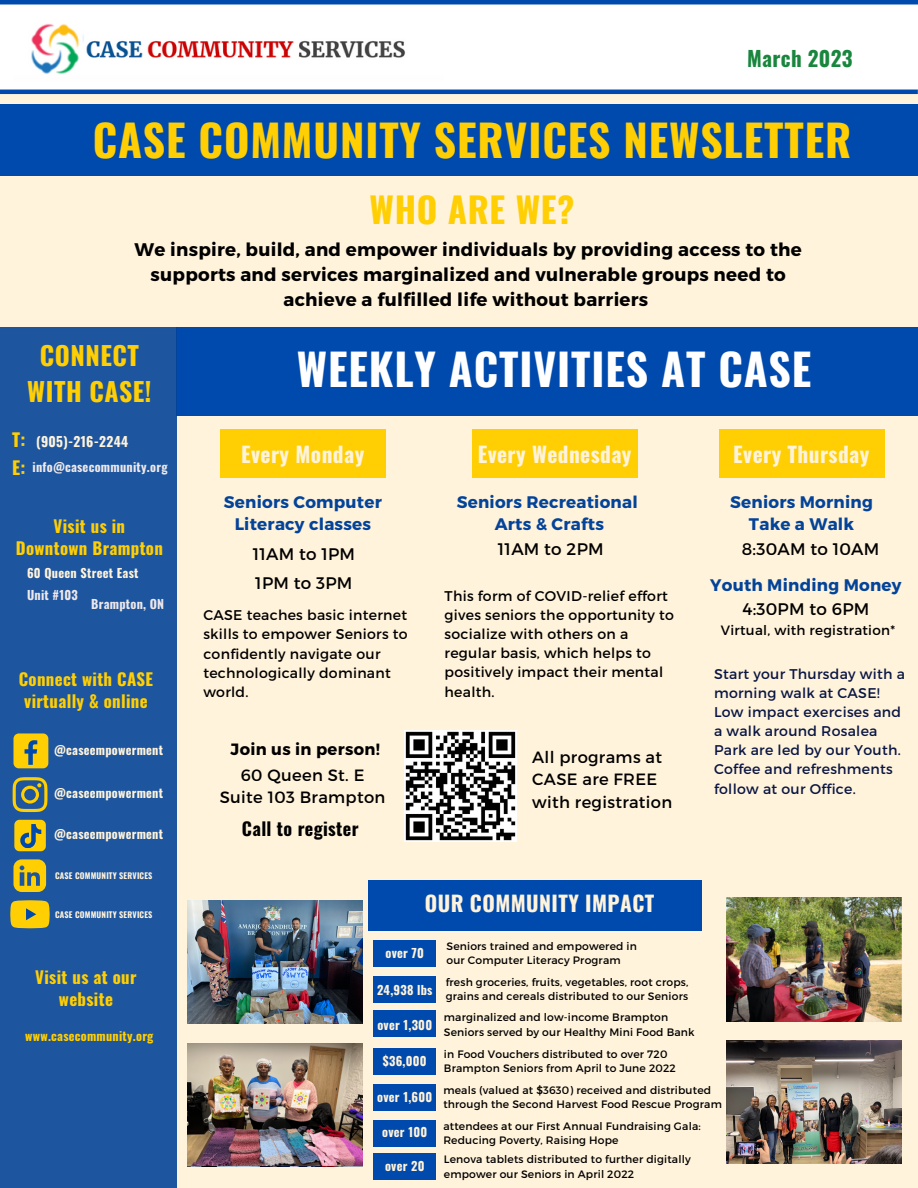
<style>
.page{position:relative;width:918px;height:1188px;background:#fff3db}
.page>*{position:absolute;margin:0;border:0;box-sizing:border-box;transform-origin:0 0}
.t1{font:700 43.65px "Oswald";letter-spacing:.02em;color:#ffcf03}
.t2{font:700 43.65px "Oswald";letter-spacing:.02em;color:#fff}
.t3{font:700 35.1px "Oswald";letter-spacing:.02em;color:#ffcf03}
.t4{font:700 25.8px "Oswald";letter-spacing:.02em;color:#ffcf03}
.t5{font:700 21.3px "Oswald";letter-spacing:.02em;color:#fff3db}
.t6{font:700 21px "Oswald";letter-spacing:.015em;color:#19863e}
.t7{font:700 18.3px/24.8px "Montserrat";letter-spacing:.015em;color:#000;text-align:center}
.t8{font:700 18px "Oswald";letter-spacing:.02em;color:#000}
.t9{font:700 18px "Oswald";color:#ffcf03}
.t10{font:700 16.8px/22.5px "Montserrat";letter-spacing:.015em;color:#034399;text-align:center}
.t11{font:700 16.8px "Oswald";letter-spacing:.02em;color:#ffcf03}
.t12{font:16.8px "Montserrat";letter-spacing:.015em;color:#000}
.t13{font:16.35px/22.5px "Montserrat";letter-spacing:.02em;color:#000}
.t14{font:700 16.35px "Montserrat";letter-spacing:.02em;color:#000}
.t15{font:14.1px/19.2px "Montserrat";letter-spacing:.02em;color:#000}
.t16{font:14.1px/19.2px "Montserrat";letter-spacing:.02em;color:#0a1644}
.t17{font:13.5px "Montserrat";letter-spacing:.02em;color:#000}
.t18{font:700 13.5px "Oswald";letter-spacing:.02em;color:#fff3db}
.t19{font:700 12.3px "Oswald";letter-spacing:.02em;color:#fff3db}
.t20{font:700 12.3px "Oswald";letter-spacing:.02em;color:#ede8ea}
.t21{font:700 12.3px "Oswald";letter-spacing:.02em;color:#ffcf03}
.t22{font:10.8px/14.4px "Montserrat";letter-spacing:.015em;color:#000}
.t23{font:700 8.25px "Oswald";letter-spacing:.02em;color:#fff3db}
</style>
<div class="page">
<hr style="left:0;top:90px;width:918px;height:4px;background:#004aad">
<div style="left:177px;top:327px;width:741px;height:89px;background:#004aad"></div>
<div style="left:0;top:104px;width:918px;height:71px;background:#004aad"></div>
<div style="left:472px;top:430px;width:165px;height:48px;background:#ffcf03"></div>
<div style="left:719px;top:430px;width:165px;height:48px;background:#ffcf03"></div>
<div style="left:0;top:327px;width:176px;height:861px;background:#1d559f"></div>
<div style="left:13px;top:733px;width:35px;height:35px;background:#ffcf03;border-radius:5px"></div>
<svg style="left:25px;top:740px;width:12px;height:25px"></svg>
<svg style="left:13px;top:777px;width:34px;height:35px"></svg>
<svg style="left:13px;top:859px;width:33px;height:33px"></svg>
<svg style="left:14px;top:820px;width:32px;height:31px"></svg>
<svg style="left:10px;top:900px;width:40px;height:28px"></svg>
<div style="left:368px;top:881px;width:334px;height:50px;background:#004aad"></div>
<div style="left:374px;top:940px;width:62px;height:27px;background:#004aad"></div>
<div style="left:374px;top:976px;width:62px;height:27px;background:#004aad"></div>
<div style="left:374px;top:1010px;width:62px;height:26px;background:#004aad"></div>
<div style="left:374px;top:1048px;width:62px;height:27px;background:#004aad"></div>
<div style="left:374px;top:1084px;width:62px;height:27px;background:#004aad"></div>
<div style="left:374px;top:1120px;width:62px;height:27px;background:#004aad"></div>
<div style="left:374px;top:1153px;width:62px;height:27px;background:#004aad"></div>
<div style="left:220px;top:430px;width:166px;height:48px;background:#ffcf03"></div>
<img style="left:188px;top:901px;width:174px;height:122px">
<img style="left:727px;top:897px;width:174px;height:124px">
<img style="left:727px;top:1041px;width:174px;height:122px">
<img style="left:188px;top:1043px;width:174px;height:123px">
<div style="left:0;top:0;width:918px;height:88px;background:#fff"></div>
<img style="left:31px;top:24px;width:375px;height:50px">
<hr style="left:0;top:0;width:918px;height:4px;background:#004aad">
<img style="left:405px;top:730px;width:111px;height:111px">
<p class="t6" style="left:747px;top:42px;width:107px">March 2023</p>
<p class="t1" style="left:93px;top:106px;width:760px">CASE COMMUNITY SERVICES NEWSLETTER</p>
<p class="t3" style="left:369px;top:182px;width:206px">WHO ARE WE?</p>
<p class="t7" style="left:135px;top:236px;width:669px">We inspire, build, and empower individuals by providing access to the supports and services marginalized and vulnerable groups need to achieve a fulfilled life without barriers</p>
<p class="t4" style="left:40px;top:336px;width:101px">CONNECT</p>
<p class="t4" style="left:27px;top:372px;width:126px">WITH CASE!</p>
<p class="t9" style="left:12px;top:426px;width:15px">T:</p>
<p class="t18" style="left:36px;top:431px;width:93px">(905)-216-2244</p>
<p class="t9" style="left:12px;top:453px;width:15px">E:</p>
<p class="t20" style="left:33px;top:458px;width:137px">info@casecommunity.org</p>
<p class="t11" style="left:54px;top:513px;width:73px">Visit us in</p>
<p class="t11" style="left:16px;top:535px;width:149px">Downtown Brampton</p>
<p class="t19" style="left:27px;top:563px;width:113px">60 Queen Street East</p>
<p class="t20" style="left:27px;top:585px;width:52px">Unit #103</p>
<p class="t20" style="left:91px;top:594px;width:75px">Brampton, ON</p>
<p class="t11" style="left:19px;top:666px;width:136px">Connect with CASE</p>
<p class="t11" style="left:24px;top:688px;width:125px">virtually &amp; online</p>
<p class="t19" style="left:54px;top:741px;width:110px">@caseempowerment</p>
<p class="t19" style="left:54px;top:784px;width:110px">@caseempowerment</p>
<p class="t19" style="left:54px;top:825px;width:110px">@caseempowerment</p>
<p class="t23" style="left:55px;top:869px;width:99px">CASE COMMUNITY SERVICES</p>
<p class="t23" style="left:55px;top:908px;width:99px">CASE COMMUNITY SERVICES</p>
<p class="t11" style="left:35px;top:964px;width:103px">Visit us at our</p>
<p class="t11" style="left:59px;top:986px;width:55px">website</p>
<p class="t21" style="left:25px;top:1026px;width:130px">www.casecommunity.org</p>
<p class="t2" style="left:297px;top:335px;width:516px">WEEKLY ACTIVITIES AT CASE</p>
<p class="t5" style="left:241px;top:437px;width:125px">Every Monday</p>
<p class="t5" style="left:478px;top:437px;width:155px">Every Wednesday</p>
<p class="t5" style="left:733px;top:437px;width:138px">Every Thursday</p>
<p class="t10" style="left:224px;top:489px;width:160px">Seniors Computer<br>Literacy classes</p>
<p class="t10" style="left:730px;top:489px;width:144px">Seniors Morning</p>
<p class="t10" style="left:457px;top:489px;width:183px">Seniors Recreational</p>
<p class="t10" style="left:495px;top:512px;width:111px">Arts &amp; Crafts</p>
<p class="t10" style="left:749px;top:512px;width:107px">Take a Walk</p>
<p class="t12" style="left:253px;top:543px;width:104px">11AM to 1PM</p>
<p class="t12" style="left:498px;top:538px;width:107px">11AM to 2PM</p>
<p class="t12" style="left:742px;top:538px;width:139px">8:30AM to 10AM</p>
<p class="t12" style="left:255px;top:572px;width:99px">1PM to 3PM</p>
<p class="t10" style="left:710px;top:573px;width:193px">Youth Minding Money</p>
<p class="t12" style="left:742px;top:598px;width:128px">4:30PM to 6PM</p>
<p class="t17" style="left:721px;top:621px;width:176px">Virtual, with registration*</p>
<p class="t15" style="left:445px;top:586px;width:231px">This form of COVID-relief effort gives seniors the opportunity to socialize with others on a regular basis, which helps to positively impact their mental health.</p>
<p class="t15" style="left:203px;top:605px;width:206px">CASE teaches basic internet skills to empower Seniors to confidently navigate our technologically dominant world.</p>
<p class="t16" style="left:714px;top:664px;width:192px">Start your Thursday with a morning walk at CASE!<br>Low impact exercises and a walk around Rosalea<br>Park are led by our Youth.<br>Coffee and refreshments follow at our Office.</p>
<p class="t14" style="left:231px;top:739px;width:151px">Join us in person!</p>
<p class="t13" style="left:532px;top:745px;width:142px">All programs at<br>CASE are FREE with registration</p>
<p class="t13" style="left:241px;top:764px;width:125px">60 Queen St. E</p>
<p class="t13" style="left:220px;top:785px;width:167px">Suite 103 Brampton</p>
<p class="t8" style="left:242px;top:814px;width:118px">Call to register</p>
<p class="t5" style="left:425px;top:887px;width:231px">OUR COMMUNITY IMPACT</p>
<p class="t22" style="left:447px;top:939px;width:192px">Seniors trained and empowered in our Computer Literacy Program</p>
<p class="t19" style="left:385px;top:943px;width:40px">over 70</p>
<p class="t19" style="left:377px;top:980px;width:57px">24,938 lbs</p>
<p class="t19" style="left:377px;top:1015px;width:56px">over 1,300</p>
<p class="t19" style="left:383px;top:1051px;width:45px">$36,000</p>
<p class="t19" style="left:377px;top:1087px;width:57px">over 1,600</p>
<p class="t19" style="left:382px;top:1123px;width:47px">over 100</p>
<p class="t19" style="left:385px;top:1156px;width:41px">over 20</p>
<p class="t22" style="left:446px;top:974px;width:244px">fresh groceries, fruits, vegetables, root crops, grains and cereals distributed to our Seniors</p>
<p class="t22" style="left:444px;top:1010px;width:252px">marginalized and low-income Brampton<br>Seniors served by our Healthy Mini Food Bank</p>
<p class="t22" style="left:444px;top:1046px;width:233px">in Food Vouchers distributed to over 720<br>Brampton Seniors from April to June 2022</p>
<p class="t22" style="left:443px;top:1082px;width:280px">meals (valued at $3630) received and distributed through the Second Harvest Food Rescue Program</p>
<p class="t22" style="left:443px;top:1118px;width:259px">attendees at our First Annual Fundraising Gala:<br>Reducing Poverty, Raising Hope</p>
<p class="t22" style="left:444px;top:1152px;width:248px">Lenova tablets distributed to further digitally empower our Seniors in April 2022</p>
</div>
